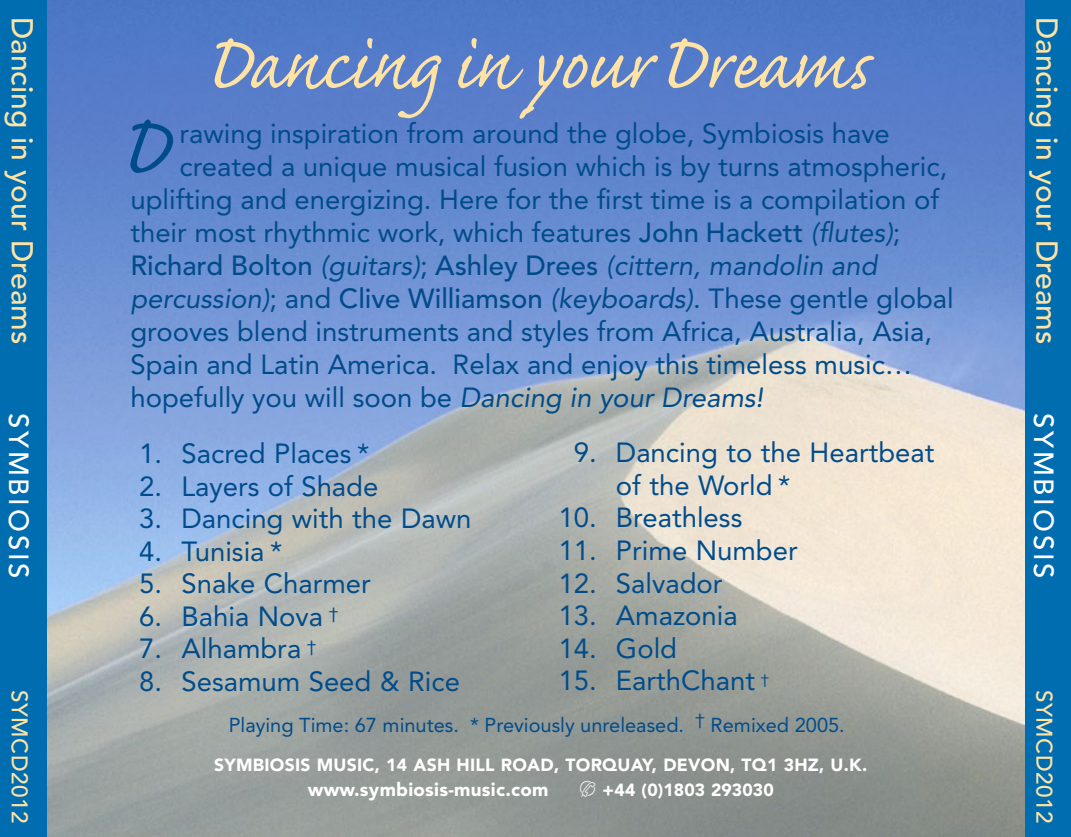
<style>
.page{position:relative;width:1071px;height:837px;background:#fff}
.page>*{position:absolute;margin:0;border:0;box-sizing:border-box;transform-origin:0 0}
.t1{font:107.25px "Caflisch Script";color:#004c8b}
.t2{font:90px "Caflisch Script";color:#ffe3a5}
.t3{font:500 30px "Avenir";color:#ffe3a5}
.t4{font:27.5px/32.5px "Avenir";color:#004c8b}
.t5{font:italic 27.5px "Avenir";color:#004c8b}
.t6{font:500 27.5px "Avenir";letter-spacing:.1em;color:#fff}
.t7{font:500 22.5px "Avenir";letter-spacing:.025em;color:#ffe3a5}
.t8{font:20px "Avenir";color:#004c8b}
.t9{font:900 18.75px "Avenir";letter-spacing:.015em;color:#fff}
.t10{font:900 17.5px "Avenir";letter-spacing:.015em;color:#fff}
.s1{font-size:100px}
.s2{font-weight:500}
.s3{font-style:italic}
.s4{font-weight:500;font-style:normal}
.s5{font-style:normal}
.s6{font-family:"European Pi Four";font-weight:400;font-size:20px}
</style>
<div class="page">
<img style="left:46px;top:0;width:978px;height:836px">
<div style="left:0;top:0;width:46px;height:836px;background:#006db0"></div>
<div style="left:1024px;top:0;width:46px;height:836px;background:#006db0"></div>
<p class="t3" style="left:39px;top:17px;width:329px;rotate:90deg">Dancing in your Dreams</p>
<p class="t6" style="left:35px;top:413px;width:167px;rotate:90deg">SYMBIOSIS</p>
<p class="t7" style="left:32px;top:689px;width:135px;rotate:90deg">SYMCD2012</p>
<h2 class="t2" style="left:202px;top:20px;width:666px"><span class="s1">D</span>ancing in your<span class="s1">D</span>reams</h2>
<h1 class="t1" style="left:117px;top:91px;width:53px">D</h1>
<p class="t4" style="left:179px;top:117px;width:711px">rawing inspiration from around the globe, Symbiosis have</p>
<p class="t4" style="left:179px;top:150px;width:769px">created a unique musical fusion which is by turns atmospheric,</p>
<p class="t4" style="left:130px;top:183px;width:809px">uplifting and energizing. Here for the first time is a compilation of</p>
<p class="t4" style="left:130px;top:216px;width:771px">their most rhythmic work, which features <span class="s2">John Hackett</span> <span class="s3">(flutes)</span>;</p>
<p class="t5" style="left:130px;top:249px;width:748px"><span class="s4">Richard Bolton</span> (guitars)<span class="s5">;</span> <span class="s4">Ashley Drees</span> (cittern, mandolin and</p>
<p class="t5" style="left:130px;top:282px;width:824px">percussion)<span class="s5">; and</span> <span class="s4">Clive Williamson</span> (keyboards)<span class="s5">. These gentle global</span></p>
<p class="t4" style="left:130px;top:315px;width:802px">grooves blend instruments and styles from Africa, Australia, Asia,</p>
<p class="t4" style="left:130px;top:348px;width:783px">Spain and Latin America. Relax and enjoy this timeless music…</p>
<p class="t4" style="left:130px;top:381px;width:634px">hopefully you will soon be <span class="s3">Dancing in your Dreams!</span></p>
<p class="t4" style="left:139px;top:437px;width:232px">1. Sacred Places *</p>
<p class="t4" style="left:139px;top:470px;width:240px">2. Layers of Shade</p>
<p class="t4" style="left:139px;top:502px;width:333px">3. Dancing with the Dawn</p>
<p class="t4" style="left:139px;top:535px;width:145px">4. Tunisia *</p>
<p class="t4" style="left:139px;top:567px;width:233px">5. Snake Charmer</p>
<p class="t4" style="left:139px;top:600px;width:201px">6. Bahia Nova <sup>†</sup></p>
<p class="t4" style="left:139px;top:632px;width:179px">7. Alhambra <sup>†</sup></p>
<p class="t4" style="left:139px;top:665px;width:322px">8. Sesamum Seed &amp; Rice</p>
<p class="t4" style="left:615px;top:436px;width:320px;text-indent:-42px">9. Dancing to the Heartbeat of the World *</p>
<p class="t4" style="left:558px;top:501px;width:185px">10. Breathless</p>
<p class="t4" style="left:558px;top:534px;width:241px">11. Prime Number</p>
<p class="t4" style="left:558px;top:566px;width:165px">12. Salvador</p>
<p class="t4" style="left:558px;top:599px;width:181px">13. Amazonia</p>
<p class="t4" style="left:558px;top:631px;width:120px">14. Gold</p>
<p class="t4" style="left:558px;top:664px;width:212px">15. EarthChant <sup>†</sup></p>
<p class="t8" style="left:229px;top:713px;width:617px">Playing Time: 67 minutes. * Previously unreleased. <sup>†</sup> Remixed 2005.</p>
<p class="t10" style="left:214px;top:754px;width:654px">Symbiosis music, 14 ASH HILL ROAD, TORQUAY, DEVON, TQ1 3HZ, U.K.</p>
<p class="t9" style="left:308px;top:778px;width:242px">www.symbiosis-music.com</p>
<p class="t10" style="left:579px;top:779px;width:196px"><span class="s6">u</span> +44 (0)1803 293030</p>
<p class="t3" style="left:1063px;top:17px;width:329px;rotate:90deg">Dancing in your Dreams</p>
<p class="t6" style="left:1059px;top:413px;width:167px;rotate:90deg">SYMBIOSIS</p>
<p class="t7" style="left:1056px;top:689px;width:135px;rotate:90deg">SYMCD2012</p>
</div>
